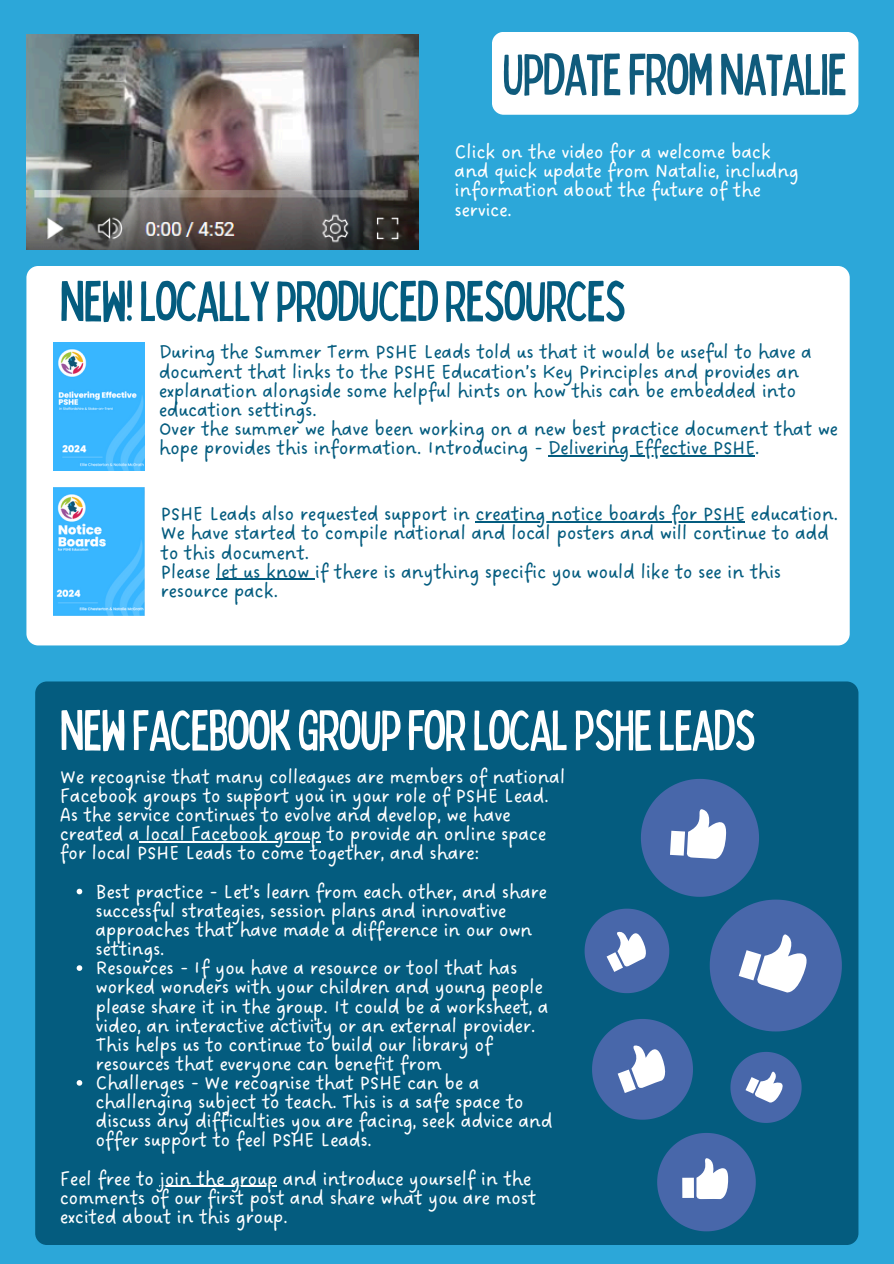
<style>
.page{position:relative;width:894px;height:1264px;background:#fff}
.page>*{position:absolute;margin:0;border:0;box-sizing:border-box;transform-origin:0 0}
.t1{font:condensed 58.5px "Bobby Jones";letter-spacing:-.025em;color:#105b7c}
.t2{font:condensed 57px "Bobby Jones";letter-spacing:-.025em;color:#fff}
.t3{font:condensed 57px "Bobby Jones";letter-spacing:-.025em;color:#045c7f}
.t4{font:21px/19.2px "DO Sans Regular";letter-spacing:-.025em;color:#fff}
.t5{font:21px/19.2px "DO Sans Regular";letter-spacing:-.025em;color:#045c7f}
</style>
<div class="page">
<div style="left:0;top:0;width:893px;height:1263px;background:#2ca7d9"></div>
<div style="left:492px;top:32px;width:366px;height:83px;background:#fff;border-radius:12px"></div>
<div style="left:26px;top:266px;width:823px;height:379px;background:#fff;border-radius:12px"></div>
<div style="left:35px;top:681px;width:823px;height:563px;background:#045c7f;border-radius:12px"></div>
<svg style="left:657px;top:1133px;width:98px;height:98px"></svg>
<svg style="left:584px;top:779px;width:257px;height:343px"></svg>
<img style="left:26px;top:34px;width:392px;height:215px">
<img style="left:53px;top:342px;width:91px;height:128px">
<img style="left:53px;top:487px;width:91px;height:129px">
<hr style="left:139px;top:841px;width:181px;height:1px;background:#fff">
<svg style="left:77px;top:888px;width:5px;height:6px"></svg>
<svg style="left:77px;top:965px;width:5px;height:5px"></svg>
<svg style="left:77px;top:1080px;width:5px;height:5px"></svg>
<hr style="left:159px;top:1185px;width:118px;height:1px;background:#fff">
<hr style="left:547px;top:455px;width:207px;height:1px;background:#045c7f">
<hr style="left:475px;top:521px;width:269px;height:1px;background:#045c7f">
<hr style="left:216px;top:579px;width:99px;height:1px;background:#045c7f">
<p class="t1" style="left:502px;top:37px;width:346px">UPDATEFROMNATALIE</p>
<p class="t4" style="left:454px;top:143px;width:346px">Click on the video for a welcome back and quick update from Natalie, includng information about the future of the service.</p>
<h1 class="t3" style="left:60px;top:264px;width:568px">NEW!LOCALLYPRODUCEDRESOURCES</h1>
<p class="t5" style="left:159px;top:343px;width:654px">During the Summer Term PSHE Leads told us that it would be useful to have a document that links to the PSHE Education’s Key Principles and provides an explanation alongside some helpful hints on how this can be embedded into education settings.</p>
<p class="t5" style="left:159px;top:420px;width:681px">Over the summer we have been working on a new best practice document that we hope provides this information. Introducing - Delivering Effective PSHE.</p>
<p class="t5" style="left:160px;top:505px;width:679px">PSHE Leads also requested support in creating notice boards for PSHE education.<br>We have started to compile national and local posters and will continue to add to this document.<br>Please let us know if there is anything specific you would like to see in this resource pack.</p>
<p class="t2" style="left:60px;top:693px;width:697px">NEWFACEBOOKGROUPFORLOCALPSHELEADS</p>
<h1 class="t4" style="left:60px;top:768px;width:507px">We recognise that many colleagues are members of national Facebook groups to support you in your role of PSHE Lead.<br>As the service continues to evolve and develop, we have created a local Facebook group to provide an online space</h1>
<p class="t4" style="left:95px;top:835px;width:453px;line-height:38.2px;text-indent:-36px">for local PSHE Leads to come together, and share:<br>Best practice - Let’s learn from each other, and share</p>
<p class="t4" style="left:95px;top:902px;width:438px">successful strategies, session plans and innovative approaches that have made a difference in our own settings.</p>
<p class="t4" style="left:95px;top:959px;width:455px">Resources - If you have a resource or tool that has worked wonders with your children and young people please share it in the group. It could be a worksheet, a video, an interactive activity or an external provider.<br>This helps us to continue to build our library of resources that everyone can benefit from</p>
<p class="t4" style="left:95px;top:1074px;width:458px">Challenges - We recognise that PSHE can be a challenging subject to teach. This is a safe space to discuss any difficulties you are facing, seek advice and offer support to feel PSHE Leads.</p>
<p class="t4" style="left:60px;top:1169px;width:473px">Feel free to join the group and introduce yourself in the</p>
<p class="t4" style="left:60px;top:1188px;width:478px">comments of our first post and share what you are most excited about in this group.</p>
</div>
